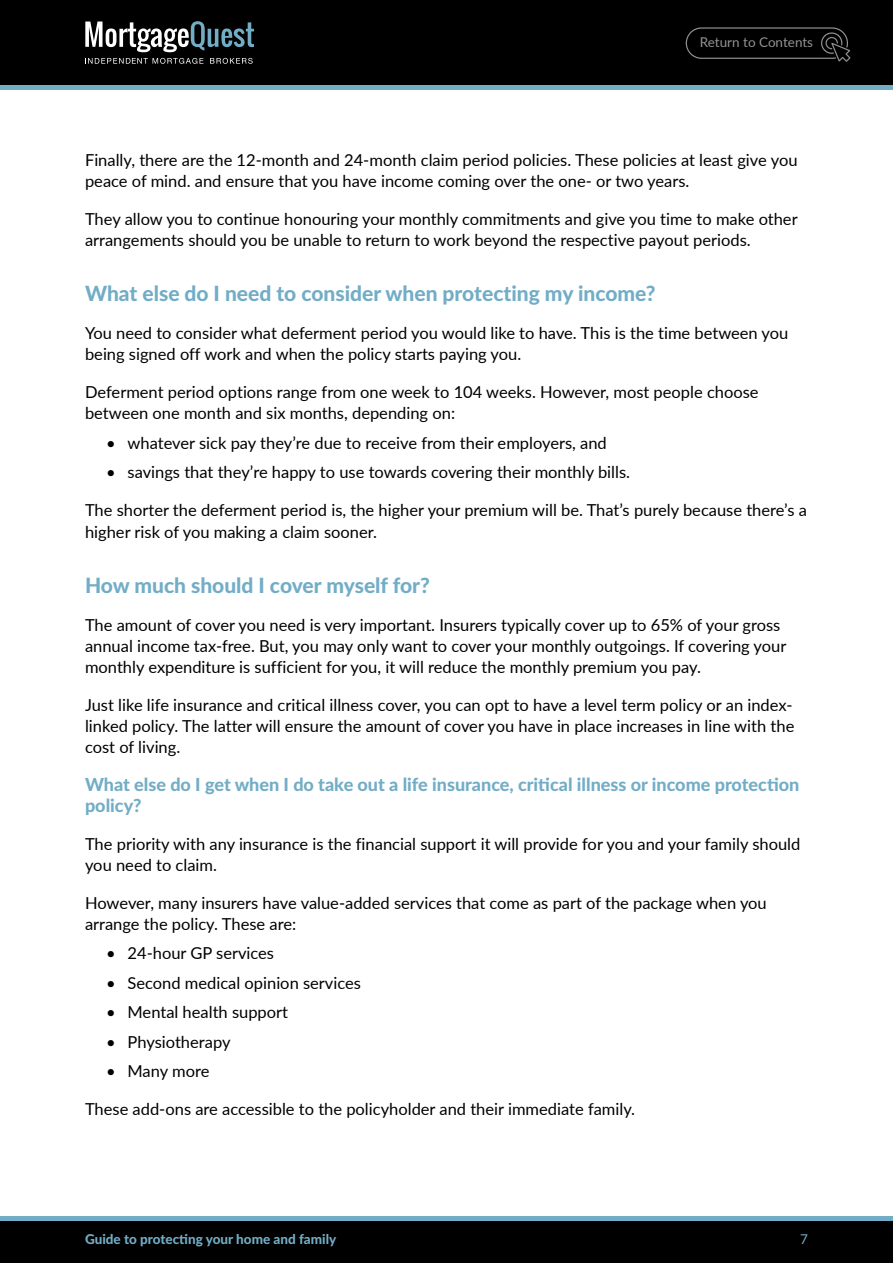
<style>
.page{position:relative;width:893px;height:1263px;background:#fff}
.page>*{position:absolute;margin:0;border:0;box-sizing:border-box;transform-origin:0 0}
.t1{font:800 21px "Lato";color:#72adc6}
.t2{font:800 18px/21px "Lato";color:#72adc6}
.t3{font:16.5px/21px "Lato";color:#000}
.t4{font:800 13.5px "Lato";color:#72adc6}
.t5{font:13.5px "Lato";color:#939393}
.t6{font:13.5px "Lato";color:#72adc6}
</style>
<div class="page">
<div style="left:0;top:0;width:893px;height:85px;background:#000"></div>
<hr style="left:0;top:85px;width:893px;height:4px;background:#72adc6">
<svg style="left:85px;top:21px;width:169px;height:31px"></svg>
<svg style="left:210px;top:58px;width:43px;height:6px"></svg>
<svg style="left:85px;top:58px;width:118px;height:6px"></svg>
<div style="left:0;top:1220px;width:893px;height:43px;background:#000"></div>
<hr style="left:0;top:1216px;width:893px;height:4px;background:#72adc6">
<svg style="left:686px;top:27px;width:164px;height:35px"></svg>
<p class="t5" style="left:700px;top:33px;width:115px">Return to Contents</p>
<p class="t3" style="left:85px;top:149px;width:714px">Finally, there are the 12-month and 24-month claim period policies. These policies at least give you peace of mind. and ensure that you have income coming over the one- or two years.</p>
<p class="t3" style="left:85px;top:208px;width:714px">They allow you to continue honouring your monthly commitments and give you time to make other arrangements should you be unable to return to work beyond the respective payout periods.</p>
<p class="t1" style="left:85px;top:278px;width:572px">What else do I need to consider when protecting my income?</p>
<p class="t3" style="left:85px;top:322px;width:705px">You need to consider what deferment period you would like to have. This is the time between you being signed off work and when the policy starts paying you.</p>
<p class="t3" style="left:85px;top:381px;width:675px">Deferment period options range from one week to 104 weeks. However, most people choose between one month and six months, depending on:</p>
<p class="t3" style="left:106px;top:432px;width:502px">• whatever sick pay they’re due to receive from their employers, and</p>
<p class="t3" style="left:106px;top:461px;width:525px">• savings that they’re happy to use towards covering their monthly bills.</p>
<p class="t3" style="left:85px;top:499px;width:723px">The shorter the deferment period is, the higher your premium will be. That’s purely because there’s a higher risk of you making a claim sooner.</p>
<p class="t1" style="left:85px;top:569px;width:346px">How much should I cover myself for?</p>
<p class="t3" style="left:85px;top:613px;width:703px">The amount of cover you need is very important. Insurers typically cover up to 65% of your gross annual income tax-free. But, you may only want to cover your monthly outgoings. If covering your monthly expenditure is sufficient for you, it will reduce the monthly premium you pay.</p>
<p class="t3" style="left:85px;top:693px;width:711px;text-align:justify">Just like life insurance and critical illness cover, you can opt to have a level term policy or an index&shy;linked policy. The latter will ensure the amount of cover you have in place increases in line with the cost of living.</p>
<p class="t2" style="left:85px;top:773px;width:716px">What else do I get when I do take out a life insurance, critical illness or income protection policy?</p>
<p class="t3" style="left:85px;top:832px;width:717px">The priority with any insurance is the financial support it will provide for you and your family should you need to claim.</p>
<p class="t3" style="left:85px;top:891px;width:683px">However, many insurers have value-added services that come as part of the package when you arrange the policy. These are:</p>
<p class="t3" style="left:106px;top:942px;width:169px">• 24-hour GP services</p>
<p class="t3" style="left:106px;top:971px;width:256px">• Second medical opinion services</p>
<p class="t3" style="left:106px;top:1001px;width:183px">• Mental health support</p>
<p class="t3" style="left:106px;top:1030px;width:126px">• Physiotherapy</p>
<p class="t3" style="left:106px;top:1060px;width:105px">• Many more</p>
<p class="t3" style="left:85px;top:1098px;width:552px">These add-ons are accessible to the policyholder and their immediate family.</p>
<p class="t4" style="left:85px;top:1229px;width:253px">Guide to protecting your home and family</p>
<p class="t6" style="left:800px;top:1229px;width:9px">7</p>
</div>
